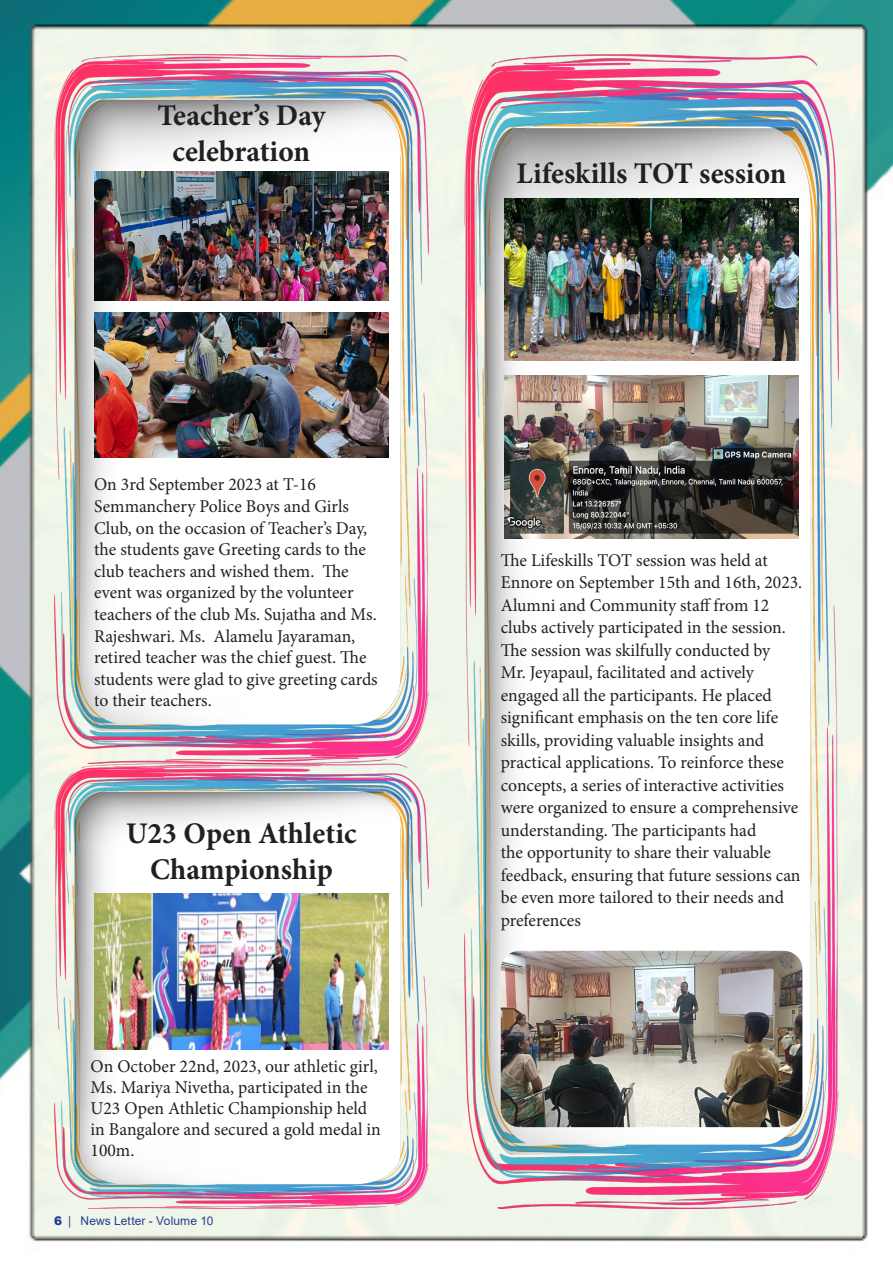
<style>
.page{position:relative;width:893px;height:1263px;background:#fff}
.page>*{position:absolute;margin:0;border:0;box-sizing:border-box;transform-origin:0 0}
.t1{font:700 30px/36px "Minion Pro";color:#231f20;text-align:center}
.t2{font:18px/22.5px "Minion Pro";color:#231f20}
.t3{font:12px "Arial";letter-spacing:.015em;color:#0a3665}
.t4{font:12px "Arial";letter-spacing:.01em;color:#253f8e}
.s1{font-weight:900}
</style>
<div class="page">
<img style="left:0;top:0;width:893px;height:1242px">
<img style="left:54px;top:54px;width:375px;height:1155px">
<img style="left:464px;top:54px;width:375px;height:1155px">
<img style="left:94px;top:171px;width:295px;height:130px">
<img style="left:94px;top:312px;width:295px;height:146px">
<img style="left:504px;top:198px;width:295px;height:162px">
<img style="left:94px;top:894px;width:295px;height:156px">
<img style="left:504px;top:375px;width:295px;height:164px">
<img style="left:501px;top:951px;width:301px;height:176px">
<p class="t1" style="left:157px;top:97px;width:169px">Teacher’s Day celebration</p>
<p class="t2" style="left:94px;top:474px;width:285px;line-height:21.6px">On 3rd September 2023 at T-16<br>Semmanchery Police Boys and Girls Club, on the occasion of Teacher’s Day, the students gave Greeting cards to the club teachers and wished them. The event was organized by the volunteer teachers of the club Ms. Sujatha and Ms.<br>Rajeshwari. Ms. Alamelu Jayaraman, retired teacher was the chief guest. The students were glad to give greeting cards to their teachers.</p>
<p class="t1" style="left:126px;top:815px;width:232px">U23 Open Athletic<br>Championship</p>
<p class="t2" style="left:91px;top:1056px;width:292px;line-height:21px">On October 22nd, 2023, our athletic girl,<br>Ms. Mariya Nivetha, participated in the<br>U23 Open Athletic Championship held in Bangalore and secured a gold medal in<br>100m.</p>
<p class="t3" style="left:54px;top:1213px;width:227px"><span class="s1">6</span> | CHENNAI HUB - INM Annual Report</p>
<p class="t4" style="left:80px;top:1213px;width:135px">News Letter - Volume 10</p>
<p class="t1" style="left:517px;top:155px;width:271px">Lifeskills TOT session</p>
<p class="t2" style="left:501px;top:549px;width:303px">The Lifeskills TOT session was held at Ennore on September 15th and 16th, 2023.<br>Alumni and Community staff from 12 clubs actively participated in the session.<br>The session was skilfully conducted by<br>Mr. Jeyapaul, facilitated and actively engaged all the participants. He placed significant emphasis on the ten core life skills, providing valuable insights and practical applications. To reinforce these concepts, a series of interactive activities were organized to ensure a comprehensive understanding. The participants had<br>the opportunity to share their valuable feedback, ensuring that future sessions can be even more tailored to their needs and preferences</p>
</div>
